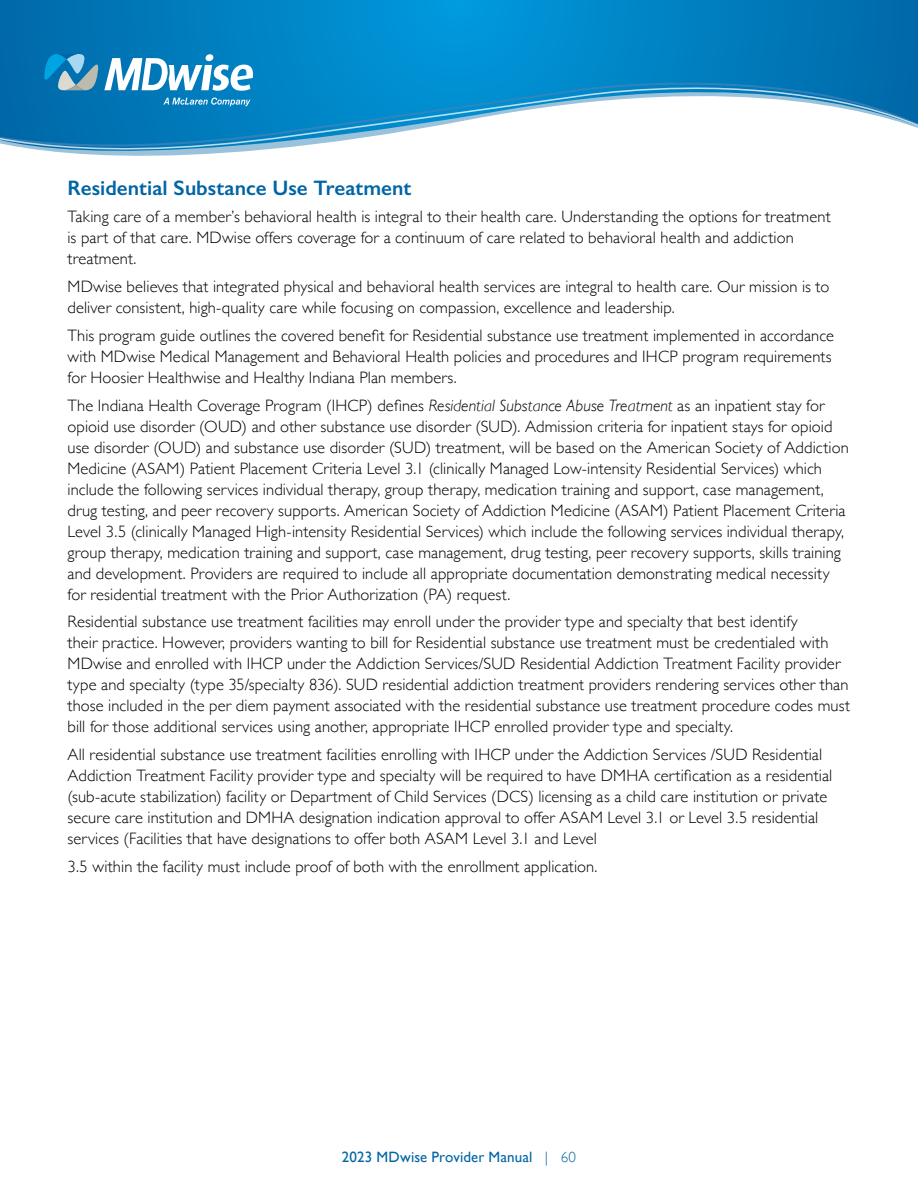
<style>
.page{position:relative;width:918px;height:1188px;background:#fff}
.page>*{position:absolute;margin:0;border:0;box-sizing:border-box;transform-origin:0 0}
.t1{font:600 21px "Gill Sans";color:#0065a4}
.t2{font:300 16.5px/21px "Gill Sans";letter-spacing:.01em;color:#000}
.t3{font:15px "Gill Sans";letter-spacing:.01em;color:#0065a4}
.s1{font-style:italic}
.s2{font-weight:300}
</style>
<div class="page">
<svg style="left:0;top:0;width:918px;height:75px;background:#0080c2"></svg>
<svg style="left:0;top:75px;width:918px;height:3px;background:#0081c2"></svg>
<svg style="left:0;top:78px;width:918px;height:78px"></svg>
<svg style="left:163px;top:98px;width:87px;height:8px"></svg>
<svg style="left:44px;top:54px;width:209px;height:37px"></svg>
<h4 class="t1" style="left:68px;top:175px;width:345px">Residential Substance Use Treatment</h4>
<p class="t2" style="left:68px;top:206px;width:765px">Taking care of a member’s behavioral health is integral to their health care. Understanding the options for treatment is part of that care. MDwise offers coverage for a continuum of care related to behavioral health and addiction treatment.</p>
<p class="t2" style="left:68px;top:275px;width:764px">MDwise believes that integrated physical and behavioral health services are integral to health care. Our mission is to deliver consistent, high-quality care while focusing on compassion, excellence and leadership.</p>
<p class="t2" style="left:68px;top:324px;width:768px">This program guide outlines the covered benefit for Residential substance use treatment implemented in accordance with MDwise Medical Management and Behavioral Health policies and procedures and IHCP program requirements for Hoosier Healthwise and Healthy Indiana Plan members.</p>
<p class="t2" style="left:68px;top:394px;width:783px">The Indiana Health Coverage Program (IHCP) defines <span class="s1">Residential Substance Abuse Treatment</span> as an inpatient stay for opioid use disorder (OUD) and other substance use disorder (SUD). Admission criteria for inpatient stays for opioid use disorder (OUD) and substance use disorder (SUD) treatment, will be based on the American Society of Addiction Medicine (ASAM) Patient Placement Criteria Level 3.1 (clinically Managed Low-intensity Residential Services) which include the following services individual therapy, group therapy, medication training and support, case management, drug testing, and peer recovery supports. American Society of Addiction Medicine (ASAM) Patient Placement Criteria Level 3.5 (clinically Managed High-intensity Residential Services) which include the following services individual therapy, group therapy, medication training and support, case management, drug testing, peer recovery supports, skills training and development. Providers are required to include all appropriate documentation demonstrating medical necessity for residential treatment with the Prior Authorization (PA) request.</p>
<p class="t2" style="left:68px;top:611px;width:784px">Residential substance use treatment facilities may enroll under the provider type and specialty that best identify<br>their practice. However, providers wanting to bill for Residential substance use treatment must be credentialed with MDwise and enrolled with IHCP under the Addiction Services/SUD Residential Addiction Treatment Facility provider type and specialty (type 35/specialty 836). SUD residential addiction treatment providers rendering services other than those included in the per diem payment associated with the residential substance use treatment procedure codes must bill for those additional services using another, appropriate IHCP enrolled provider type and specialty.</p>
<p class="t2" style="left:68px;top:743px;width:766px">All residential substance use treatment facilities enrolling with IHCP under the Addiction Services /SUD Residential Addiction Treatment Facility provider type and specialty will be required to have DMHA certification as a residential (sub-acute stabilization) facility or Department of Child Services (DCS) licensing as a child care institution or private secure care institution and DMHA designation indication approval to offer ASAM Level 3.1 or Level 3.5 residential services (Facilities that have designations to offer both ASAM Level 3.1 and Level</p>
<p class="t2" style="left:68px;top:855px;width:532px">3.5 within the facility must include proof of both with the enrollment application.</p>
<p class="t3" style="left:342px;top:1148px;width:236px">2023 MDwise Provider Manual <span class="s2">| 60</span></p>
</div>
